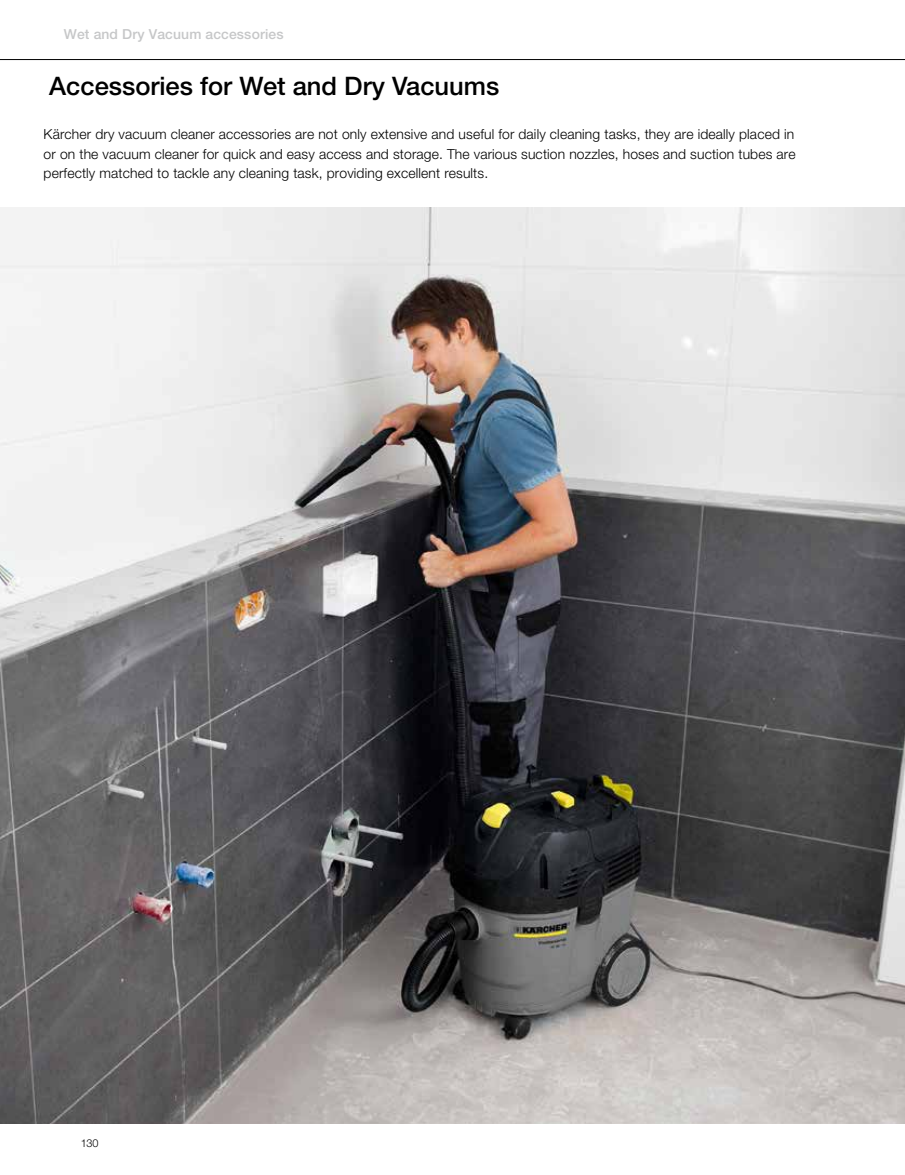
<style>
.page{position:relative;width:905px;height:1175px;background:#fff}
.page>*{position:absolute;margin:0;border:0;box-sizing:border-box;transform-origin:0 0}
.t1{font:500 25.5px "Helvetica Neue LT Pro";color:#000}
.t2{font:300 13.8px/19.5px "Helvetica Neue LT Pro";letter-spacing:.01em;color:#000;text-align:justify}
.t3{font:500 13.8px "Helvetica Neue LT Pro";letter-spacing:.01em;color:#c6c7c8}
.t4{font:300 10.8px "Helvetica Neue LT Pro";color:#000}
</style>
<div class="page">
<hr style="left:0;top:59px;width:904px;height:1px;background:#000">
<img style="left:0;top:207px;width:904px;height:916px">
<p class="t3" style="left:64px;top:26px;width:221px">Wet and Dry Vacuum accessories</p>
<h1 class="t1" style="left:49px;top:71px;width:451px">Accessories for Wet and Dry Vacuums</h1>
<p class="t2" style="left:44px;top:124px;width:753px">Kärcher dry vacuum cleaner accessories are not only extensive and useful for daily cleaning tasks, they are ideally placed in or on the vacuum cleaner for quick and easy access and storage. The various suction nozzles, hoses and suction tubes are perfectly matched to tackle any cleaning task, providing excellent results.</p>
<p class="t4" style="left:81px;top:1136px;width:19px">130</p>
</div>
